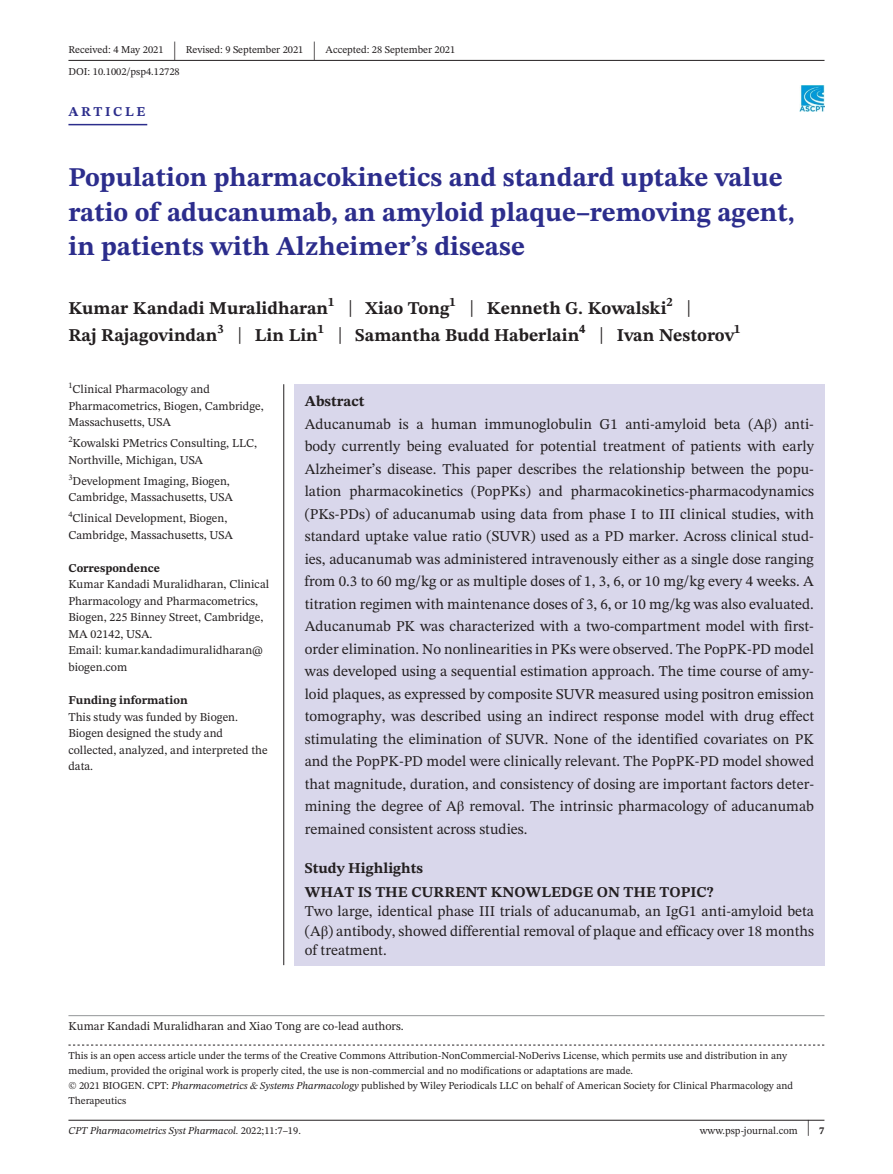
<style>
.page{position:relative;width:893px;height:1174px;background:#fff}
.page>*{position:absolute;margin:0;border:0;box-sizing:border-box;transform-origin:0 0}
.t1{font:700 27px/34.5px "STIX Two Text";color:#2c2d8c}
.t2{font:25.65px "STIX Two Text";color:#231f20;scale:.49 1}
.t3{font:700 18px/27px "STIX Two Text";color:#231f20}
.t4{font:15px/22.5px "STIX Two Text";color:#231f20}
.t5{font:700 15px/24px "STIX Two Text";color:#231f20}
.t6{font:700 13.5px "STIX Two Text";letter-spacing:.2em;color:#2c2d8c}
.t7{font:12px/16.5px "STIX Two Text";color:#231f20}
.t8{font:700 12px "STIX Two Text";color:#231f20}
.t9{font:10.5px/15px "STIX Two Text";color:#231f20}
.t10{font:italic 10.5px "STIX Two Text";color:#231f20}
.s1{font-weight:400;font-size:23.4px}
.s2{font-weight:700}
.s3{font-family:"STIX"}
.s4{font-style:italic}
.s5{font-style:normal}
.s6{font-size:22.2px}
</style>
<div class="page">
<hr style="left:68px;top:1119px;width:756px;height:1px;background:#231f20">
<img style="left:799px;top:85px;width:25px;height:26px">
<hr style="left:68px;top:60px;width:756px;height:1px;background:#231f20">
<hr style="left:68px;top:124px;width:79px;height:1px;background:#2c2d8c">
<svg style="left:68px;top:1044px;width:756px;height:1px"></svg>
<hr style="left:68px;top:1015px;width:756px;height:1px;background:#939598">
<div style="left:294px;top:384px;width:530px;height:582px;background:#d9d7eb"></div>
<hr style="left:283px;top:384px;width:1px;height:581px;background:#231f20">
<p class="t9" style="left:68px;top:42px;width:97px">Received: 4 May 2021</p>
<h2 class="t2" style="left:173px;top:32px;width:8px">|</h2>
<p class="t9" style="left:186px;top:42px;width:119px">Revised: 9 September 2021</p>
<h2 class="t2" style="left:313px;top:32px;width:8px">|</h2>
<p class="t9" style="left:326px;top:42px;width:131px">Accepted: 28 September 2021</p>
<p class="t9" style="left:68px;top:64px;width:113px">DOI: 10.1002/psp4.12728</p>
<p class="t6" style="left:68px;top:101px;width:79px">ARTICLE</p>
<h1 class="t1" style="left:68px;top:161px;width:727px">Population pharmacokinetics and standard uptake value ratio of aducanumab, an amyloid plaque–removing agent, in patients with Alzheimer’s disease</h1>
<p class="t3" style="left:68px;top:295px;width:674px">Kumar Kandadi Muralidharan<sup>1</sup> <span class="s1">|</span> Xiao Tong<sup>1</sup> <span class="s1">|</span> Kenneth G. Kowalski<sup>2</sup> <span class="s1">|<br></span>Raj Rajagovindan<sup>3</sup> <span class="s1">|</span> Lin Lin<sup>1</sup> <span class="s1">|</span> Samantha Budd Haberlain<sup>4</sup> <span class="s1">|</span> Ivan Nestorov<sup>1</sup></p>
<p class="t7" style="left:68px;top:381px;width:197px"><sup>1</sup>Clinical Pharmacology and<br>Pharmacometrics, Biogen, Cambridge,<br>Massachusetts, USA</p>
<p class="t7" style="left:68px;top:435px;width:190px"><sup>2</sup>Kowalski PMetrics Consulting, LLC,<br>Northville, Michigan, USA</p>
<p class="t7" style="left:68px;top:472px;width:166px"><sup>3</sup>Development Imaging, Biogen,<br>Cambridge, Massachusetts, USA</p>
<p class="t7" style="left:68px;top:510px;width:166px"><sup>4</sup>Clinical Development, Biogen,<br>Cambridge, Massachusetts, USA</p>
<p class="t8" style="left:68px;top:559px;width:93px">Correspondence</p>
<p class="t7" style="left:68px;top:576px;width:202px">Kumar Kandadi Muralidharan, Clinical<br>Pharmacology and Pharmacometrics,<br>Biogen, 225 Binney Street, Cambridge,<br>MA 02142, USA.<br>Email: kumar.kandadimuralidharan@ biogen.com</p>
<p class="t8" style="left:68px;top:691px;width:121px">Funding information</p>
<p class="t7" style="left:68px;top:708px;width:201px">This study was funded by Biogen.<br>Biogen designed the study and collected, analyzed, and interpreted the data.</p>
<p class="t4" style="left:305px;top:390px;width:511px"><span class="s2">Abstract<br></span>Aducanumab is a human immunoglobulin G1 anti-amyloid beta (A<span class="s3">β</span>) anti&shy;body currently being evaluated for potential treatment of patients with early Alzheimer’s disease. This paper describes the relationship between the popu&shy;lation pharmacokinetics (PopPKs) and pharmacokinetics-pharmacodynamics (PKs-PDs) of aducanumab using data from phase I to III clinical studies, with standard uptake value ratio (SUVR) used as a PD marker. Across clinical stud&shy;ies, aducanumab was administered intravenously either as a single dose ranging from 0.3 to 60 mg/kg or as multiple doses of 1, 3, 6, or 10 mg/kg every 4 weeks. A titration regimen with maintenance doses of 3, 6, or 10 mg/kg was also evaluated.<br>Aducanumab PK was characterized with a two-compartment model with first&shy;order elimination. No nonlinearities in PKs were observed. The PopPK-PD model was developed using a sequential estimation approach. The time course of amy&shy;loid plaques, as expressed by composite SUVR measured using positron emission tomography, was described using an indirect response model with drug effect stimulating the elimination of SUVR. None of the identified covariates on PK and the PopPK-PD model were clinically relevant. The PopPK-PD model showed that magnitude, duration, and consistency of dosing are important factors deter&shy;mining the degree of A<span class="s3">β</span> removal. The intrinsic pharmacology of aducanumab remained consistent across studies.</p>
<p class="t5" style="left:305px;top:856px;width:410px">Study Highlights<br>WHAT IS THE CURRENT KNOWLEDGE ON THE TOPIC?</p>
<p class="t4" style="left:305px;top:901px;width:511px;line-height:19.5px;text-align:justify">Two large, identical phase III trials of aducanumab, an IgG1 anti-amyloid beta (A<span class="s3">β</span>) antibody, showed differential removal of plaque and efficacy over 18 months of treatment.</p>
<p class="t7" style="left:68px;top:1017px;width:337px">Kumar Kandadi Muralidharan and Xiao Tong are co-lead authors.</p>
<p class="t9" style="left:68px;top:1048px;width:726px">This is an open access article under the terms of the Creative Commons Attribution-NonCommercial-NoDerivs License, which permits use and distribution in any medium, provided the original work is properly cited, the use is non-commercial and no modifications or adaptations are made.<br>© 2021 BIOGEN. CPT: <span class="s4">Pharmacometrics &amp; Systems Pharmacology</span> published by Wiley Periodicals LLC on behalf of American Society for Clinical Pharmacology and Therapeutics</p>
<p class="t10" style="left:68px;top:1123px;width:234px">CPT Pharmacometrics Syst Pharmacol. <span class="s5">2022;11:7–19.</span></p>
<p class="t9" style="left:700px;top:1123px;width:126px">www.psp-journal.com <span class="s6">|</span> <span class="s2">7</span></p>
</div>
